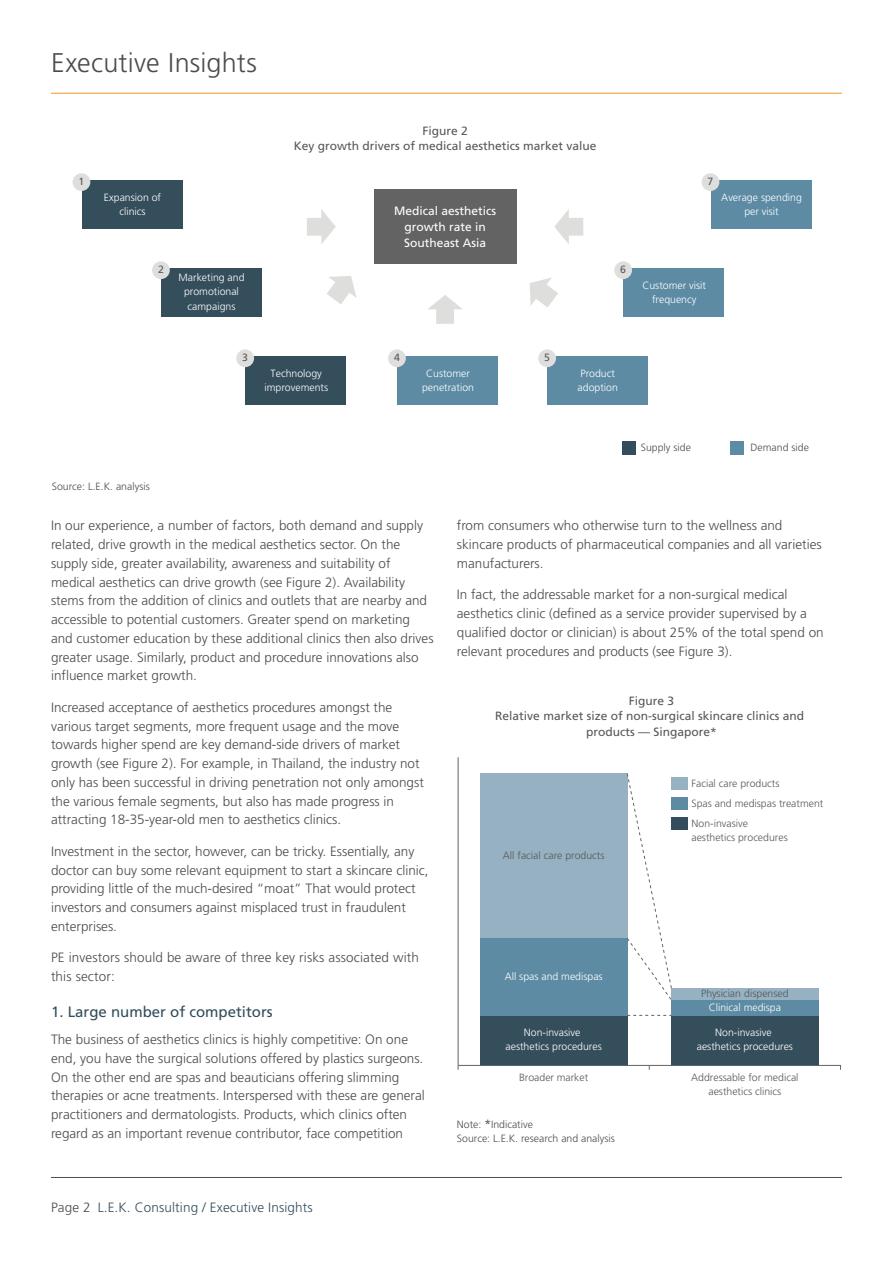
<style>
.page{position:relative;width:893px;height:1263px;background:#fff}
.page>*{position:absolute;margin:0;border:0;box-sizing:border-box;transform-origin:0 0}
.Exec_Insight_Head_2{font:300 27px "Frutiger LT Std";letter-spacing:.005em;color:#4b4c4d}
.Sub_Head_for_body{font:15px "Frutiger LT Std";color:#334d5c}
.Body_Copy{font:300 13.5px/18.8px "Frutiger LT Std";color:#4b4c4d}
.Footer_information{font:300 13.5px "Frutiger LT Std";letter-spacing:.01em;color:#334d5c}
.t1{font:12px/15.8px "Frutiger LT Std";color:#57585a;text-align:center}
.t2{font:12px/15.8px "Frutiger LT Std";color:#fff}
.t3{font:300 10.5px/14.2px "Frutiger LT Std";color:#fff;text-align:center}
.t4{font:300 10.5px/19.8px "Frutiger LT Std";color:#57585a}
.t5{font:300 10.5px/14.2px "Frutiger LT Std";color:#4b4c4d}
.t6{font:10.5px "Frutiger LT Std";color:#57585a}
.s1{color:#4b4c4d}
.s2{font-weight:400;font-size:12px;color:#57585a}
</style>
<div class="page">
<hr style="left:51px;top:1177px;width:791px;height:1px;background:#4b4c4d">
<hr style="left:51px;top:93px;width:791px;height:1px;background:#f79328">
<div style="left:82px;top:180px;width:100px;height:49px;background:#344e5c"></div>
<div style="left:73px;top:173px;width:17px;height:18px;background:#dededc;border-radius:50%"></div>
<div style="left:161px;top:268px;width:101px;height:49px;background:#344e5c"></div>
<div style="left:152px;top:261px;width:18px;height:18px;background:#dededc;border-radius:50%"></div>
<div style="left:246px;top:356px;width:100px;height:49px;background:#344e5c"></div>
<div style="left:236px;top:349px;width:18px;height:18px;background:#dededc;border-radius:50%"></div>
<div style="left:397px;top:356px;width:101px;height:49px;background:#5d8ba4"></div>
<div style="left:388px;top:349px;width:18px;height:18px;background:#dededc;border-radius:50%"></div>
<div style="left:548px;top:356px;width:100px;height:49px;background:#5d8ba4"></div>
<div style="left:538px;top:349px;width:18px;height:18px;background:#dededc;border-radius:50%"></div>
<div style="left:624px;top:268px;width:100px;height:49px;background:#5d8ba4"></div>
<div style="left:614px;top:261px;width:18px;height:18px;background:#dededc;border-radius:50%"></div>
<div style="left:711px;top:180px;width:100px;height:49px;background:#5d8ba4"></div>
<div style="left:702px;top:173px;width:17px;height:18px;background:#dededc;border-radius:50%"></div>
<div style="left:374px;top:189px;width:142px;height:75px;background:#626362"></div>
<svg style="left:428px;top:295px;width:34px;height:29px"></svg>
<svg style="left:530px;top:278px;width:28px;height:29px"></svg>
<svg style="left:327px;top:276px;width:30px;height:28px"></svg>
<svg style="left:554px;top:209px;width:29px;height:35px"></svg>
<svg style="left:307px;top:209px;width:29px;height:35px"></svg>
<div style="left:730px;top:441px;width:14px;height:13px;background:#5d8ba4"></div>
<div style="left:622px;top:441px;width:13px;height:13px;background:#334d5c"></div>
<div style="left:480px;top:1015px;width:147px;height:50px;background:#344e5c"></div>
<div style="left:671px;top:1015px;width:147px;height:50px;background:#344e5c"></div>
<div style="left:480px;top:938px;width:147px;height:77px;background:#5d8ba4"></div>
<div style="left:671px;top:1000px;width:147px;height:15px;background:#5d8ba4"></div>
<div style="left:480px;top:773px;width:147px;height:165px;background:#95b1c2"></div>
<div style="left:671px;top:777px;width:16px;height:13px;background:#95b1c2"></div>
<div style="left:671px;top:988px;width:147px;height:12px;background:#95b1c2"></div>
<hr style="left:458px;top:757px;width:1px;height:308px;background:#626362">
<hr style="left:458px;top:1065px;width:382px;height:1px;background:#626362">
<div style="left:671px;top:797px;width:16px;height:13px;background:#5d8ba4"></div>
<div style="left:671px;top:817px;width:16px;height:12px;background:#334d5c"></div>
<svg style="left:627px;top:773px;width:45px;height:228px"></svg>
<svg style="left:627px;top:1015px;width:44px;height:1px"></svg>
<p class="Exec_Insight_Head_2" style="left:51px;top:47px;width:207px">Executive Insights</p>
<p class="t6" style="left:79px;top:175px;width:7px">1</p>
<p class="t3" style="left:104px;top:190px;width:59px">Expansion of clinics</p>
<p class="t6" style="left:158px;top:263px;width:7px">2</p>
<p class="t3" style="left:179px;top:270px;width:67px">Marketing and promotional campaigns</p>
<p class="t6" style="left:242px;top:351px;width:7px">3</p>
<p class="t1" style="left:294px;top:123px;width:304px">Figure 2<br>Key growth drivers of medical aesthetics market value</p>
<p class="t6" style="left:708px;top:175px;width:7px">7</p>
<p class="t3" style="left:721px;top:190px;width:82px">Average spending</p>
<p class="t2" style="left:394px;top:203px;width:104px">Medical aesthetics</p>
<p class="t3" style="left:744px;top:204px;width:36px">per visit</p>
<p class="t2" style="left:404px;top:219px;width:84px">growth rate in<br>Southeast Asia</p>
<p class="t3" style="left:264px;top:366px;width:65px">Technology improvements</p>
<p class="t6" style="left:394px;top:351px;width:7px">4</p>
<p class="t3" style="left:422px;top:366px;width:53px">Customer penetration</p>
<p class="t6" style="left:544px;top:351px;width:7px">5</p>
<p class="t6" style="left:620px;top:263px;width:7px">6</p>
<p class="t3" style="left:642px;top:278px;width:65px">Customer visit frequency</p>
<p class="t3" style="left:578px;top:366px;width:42px;text-align:left">Product adoption</p>
<p class="t5" style="left:52px;top:479px;width:100px">Source: L.E.K. analysis</p>
<p class="t5" style="left:641px;top:440px;width:52px">Supply side</p>
<p class="t5" style="left:751px;top:440px;width:60px">Demand side</p>
<p class="Body_Copy" style="left:51px;top:516px;width:384px">In our experience, a number of factors, both demand and supply related, drive growth in the medical aesthetics sector. On the supply side, greater availability, awareness and suitability of medical aesthetics can drive growth (see Figure 2). Availability stems from the addition of clinics and outlets that are nearby and accessible to potential customers. Greater spend on marketing and customer education by these additional clinics then also drives greater usage. Similarly, product and procedure innovations also influence market growth.</p>
<p class="Body_Copy" style="left:51px;top:698px;width:374px">Increased acceptance of aesthetics procedures amongst the various target segments, more frequent usage and the move towards higher spend are key demand-side drivers of market growth (see Figure 2). For example, in Thailand, the industry not only has been successful in driving penetration not only amongst the various female segments, but also has made progress in attracting 18-35-year-old men to aesthetics clinics.</p>
<p class="Body_Copy" style="left:51px;top:842px;width:379px">Investment in the sector, however, can be tricky. Essentially, any doctor can buy some relevant equipment to start a skincare clinic, providing little of the much-desired “moat” That would protect investors and consumers against misplaced trust in fraudulent enterprises.</p>
<p class="Body_Copy" style="left:51px;top:948px;width:369px">PE investors should be aware of three key risks associated with this sector:</p>
<p class="Sub_Head_for_body" style="left:51px;top:1003px;width:223px">1. Large number of competitors</p>
<p class="Body_Copy" style="left:51px;top:1030px;width:375px">The business of aesthetics clinics is highly competitive: On one end, you have the surgical solutions offered by plastics surgeons.<br>On the other end are spas and beauticians offering slimming therapies or acne treatments. Interspersed with these are general practitioners and dermatologists. Products, which clinics often regard as an important revenue contributor, face competition</p>
<p class="Footer_information" style="left:51px;top:1199px;width:263px"><span class="s1">Page 2</span> L.E.K. Consulting / Executive Insights</p>
<p class="Body_Copy" style="left:457px;top:516px;width:366px">from consumers who otherwise turn to the wellness and skincare products of pharmaceutical companies and all varieties manufacturers.</p>
<p class="Body_Copy" style="left:457px;top:585px;width:368px">In fact, the addressable market for a non-surgical medical aesthetics clinic (defined as a service provider supervised by a qualified doctor or clinician) is about 25% of the total spend on relevant procedures and products (see Figure 3).</p>
<p class="t1" style="left:495px;top:692px;width:310px">Figure 3<br>Relative market size of non-surgical skincare clinics and products — Singapore*</p>
<p class="t4" style="left:503px;top:845px;width:103px">All facial care products</p>
<p class="t3" style="left:505px;top:969px;width:100px">All spas and medispas</p>
<p class="t3" style="left:506px;top:1026px;width:98px;line-height:13.6px">Non-invasive aesthetics procedures</p>
<p class="t4" style="left:519px;top:1067px;width:71px">Broader market</p>
<p class="t5" style="left:457px;top:1117px;width:160px">Note: <span class="s2">*</span>Indicative<br>Source: L.E.K. research and analysis</p>
<p class="t4" style="left:691px;top:773px;width:133px">Facial care products<br>Spas and medispas treatment<br>Non-invasive</p>
<p class="t4" style="left:691px;top:827px;width:98px">aesthetics procedures</p>
<p class="t4" style="left:701px;top:983px;width:89px">Physician dispensed</p>
<p class="t3" style="left:697px;top:1026px;width:98px;line-height:13.6px">Non-invasive aesthetics procedures</p>
<p class="t3" style="left:709px;top:1000px;width:74px">Clinical medispa</p>
<p class="t4" style="left:691px;top:1070px;width:109px;line-height:14.2px;text-align:center">Addressable for medical aesthetics clinics</p>
</div>
